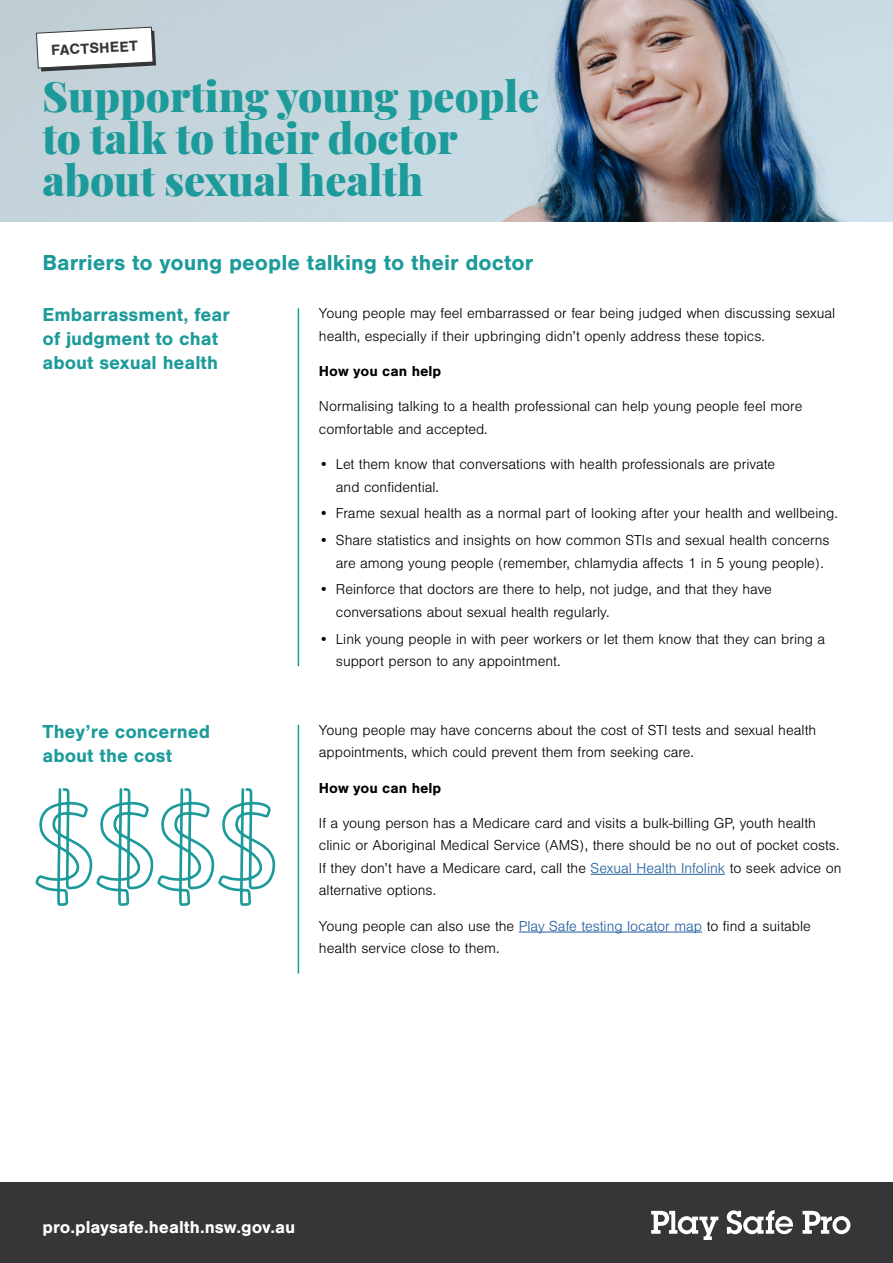
<style>
.page{position:relative;width:893px;height:1263px;background:#fff}
.page>*{position:absolute;margin:0;border:0;box-sizing:border-box;transform-origin:0 0}
.t1{font:900 42px/42px "Playfair Display";color:#1d9a9a}
.t2{font:700 22.5px "Nimbus San";color:#1d9a9a}
.t3{font:700 19.5px/24px "Nimbus San";color:#1d9a9a}
.t4{font:700 18px "Nimbus San";color:#fff}
.t5{font:700 15.15px "Nimbus San";color:#363638}
.t6{font:300 15px/22.5px "Nimbus San";color:#000}
.t7{font:700 15px "Nimbus San";color:#000}
.s1{color:#215e9e}
</style>
<div class="page">
<img style="left:497px;top:0;width:396px;height:221px">
<div style="left:0;top:1182px;width:893px;height:81px;background:#363638"></div>
<svg style="left:651px;top:1211px;width:67px;height:29px"></svg>
<svg style="left:727px;top:1210px;width:66px;height:24px"></svg>
<svg style="left:802px;top:1211px;width:48px;height:23px"></svg>
<svg style="left:36px;top:26px;width:120px;height:45px"></svg>
<hr style="left:298px;top:308px;width:1px;height:358px;background:#1d9a9a">
<hr style="left:591px;top:874px;width:134px;height:1px;background:#215e9e">
<hr style="left:519px;top:932px;width:183px;height:1px;background:#215e9e">
<hr style="left:298px;top:725px;width:1px;height:248px;background:#1d9a9a">
<svg style="left:35px;top:788px;width:241px;height:118px"></svg>
<p class="t5" style="left:51px;top:42px;width:88px;rotate:-3deg">FACTSHEET</p>
<h1 class="t1" style="left:43px;top:72px;width:498px">Supporting young people to talk to their doctor about sexual health</h1>
<h2 class="t2" style="left:43px;top:250px;width:492px">Barriers to young people talking to their doctor</h2>
<h3 class="t3" style="left:43px;top:303px;width:189px">Embarrassment, fear of judgment to chat about sexual health</h3>
<p class="t6" style="left:319px;top:303px;width:518px">Young people may feel embarrassed or fear being judged when discussing sexual health, especially if their upbringing didn’t openly address these topics.</p>
<p class="t7" style="left:319px;top:363px;width:124px">How you can help</p>
<p class="t6" style="left:319px;top:396px;width:485px">Normalising talking to a health professional can help young people feel more comfortable and accepted.</p>
<p class="t6" style="left:336px;top:453px;width:441px;text-indent:-17px">• Let them know that conversations with health professionals are private and confidential.</p>
<p class="t6" style="left:319px;top:502px;width:520px">• Frame sexual health as a normal part of looking after your health and wellbeing.</p>
<p class="t6" style="left:336px;top:529px;width:495px;text-indent:-17px">• Share statistics and insights on how common STIs and sexual health concerns are among young people (remember, chlamydia affects 1 in 5 young people).</p>
<p class="t6" style="left:336px;top:578px;width:438px;text-indent:-17px">• Reinforce that doctors are there to help, not judge, and that they have conversations about sexual health regularly.</p>
<p class="t6" style="left:336px;top:628px;width:491px;text-indent:-17px">• Link young people in with peer workers or let them know that they can bring a support person to any appointment.</p>
<h3 class="t3" style="left:43px;top:719px;width:169px">They’re concerned about the cost</h3>
<p class="t6" style="left:319px;top:719px;width:499px">Young people may have concerns about the cost of STI tests and sexual health appointments, which could prevent them from seeking care.</p>
<p class="t7" style="left:319px;top:779px;width:124px">How you can help</p>
<p class="t6" style="left:319px;top:812px;width:524px">If a young person has a Medicare card and visits a bulk-billing GP, youth health clinic or Aboriginal Medical Service (AMS), there should be no out of pocket costs.<br>If they don’t have a Medicare card, call the <span class="s1">Sexual Health Infolink</span> to seek advice on alternative options.</p>
<p class="t6" style="left:319px;top:915px;width:494px">Young people can also use the <span class="s1">Play Safe testing locator map</span> to find a suitable health service close to them.</p>
<p class="t4" style="left:43px;top:1217px;width:254px">pro.playsafe.health.nsw.gov.au</p>
</div>
